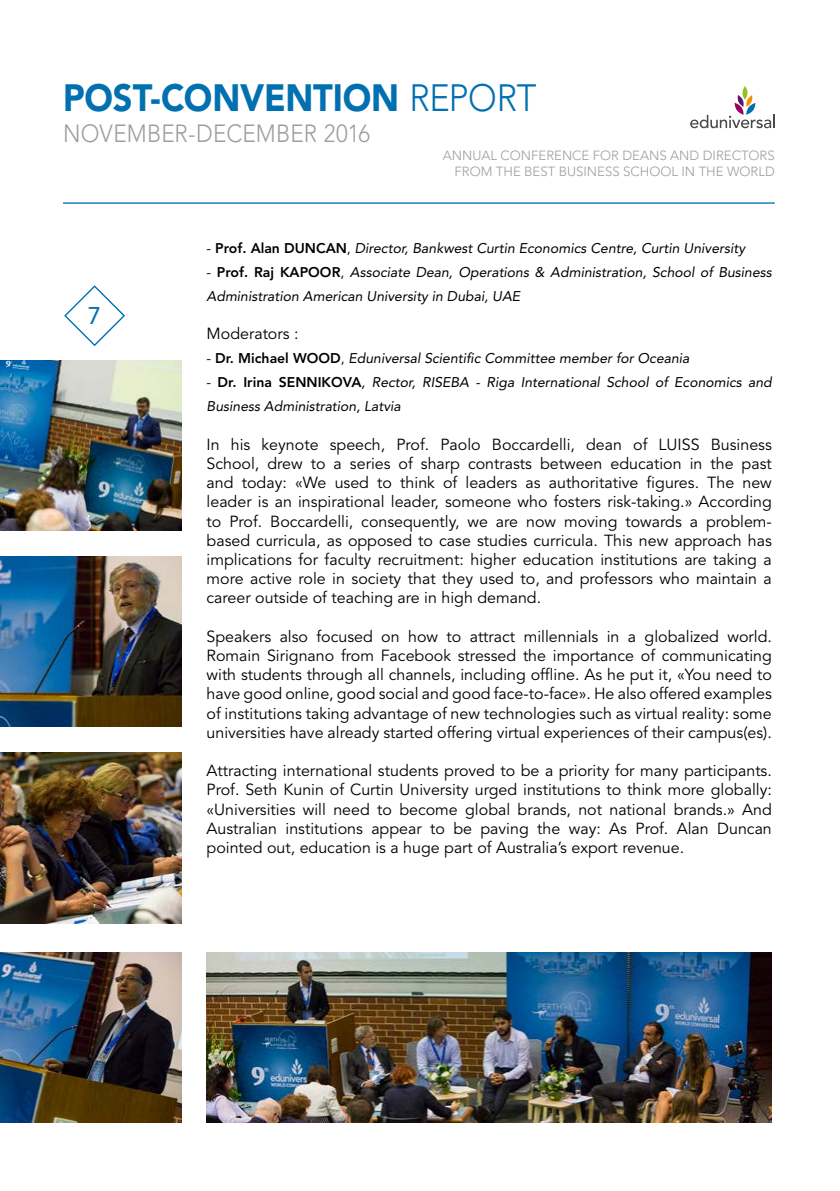
<style>
.page{position:relative;width:840px;height:1191px;background:#fff}
.page>*{position:absolute;margin:0;border:0;box-sizing:border-box;transform-origin:0 0}
.t1{font:900 37.8px "Avenir";letter-spacing:-.005em;color:#0070b0;scale:.91 1}
.t2{font:300 24.6px "Avenir";letter-spacing:.005em;color:#9d9d9c;scale:.91 1}
.t3{font:24px "Avenir";color:#0070b0}
.t4{font:16px/19.2px "Avenir";color:#000;text-align:justify}
.t5{font:italic 14px/24px "Avenir";color:#000}
.t6{font:300 13.2px/15.8px "Avenir LT Std";color:#9d9d9c;text-align:right}
.s1{font-weight:300}
.s2{font-style:normal}
.s3{font-weight:800;font-style:normal}
</style>
<div class="page">
<hr style="left:63px;top:202px;width:711px;height:2px;background:#0070b0">
<svg style="left:64px;top:285px;width:61px;height:61px"></svg>
<svg style="left:690px;top:95px;width:84px;height:33px"></svg>
<svg style="left:742px;top:86px;width:5px;height:14px"></svg>
<img style="left:0;top:360px;width:181px;height:170px">
<img style="left:206px;top:952px;width:565px;height:171px">
<img style="left:0;top:952px;width:181px;height:171px">
<img style="left:0;top:556px;width:181px;height:170px">
<img style="left:0;top:752px;width:181px;height:171px">
<h1 class="t1" style="left:63px;top:75px;width:521px">POST-CONVENTION <span class="s1">REPORT</span></h1>
<h2 class="t2" style="left:63px;top:119px;width:339px">NOVEMBER-DECEMBER 2016</h2>
<h3 class="t3" style="left:88px;top:302px;width:15px">7</h3>
<p class="t6" style="left:442px;top:147px;width:333px">ANNUAL CONFERENCE FOR DEANS AND DIRECTORS<br>FROM THE BEST BUSINESS SCHOOL IN THE WORLD</p>
<p class="t5" style="left:206px;top:236px;width:539px"><span class="s2">-</span> <span class="s3">Prof. Alan DUNCAN</span><span class="s2">,</span> Director, Bankwest Curtin Economics Centre, Curtin University</p>
<p class="t5" style="left:206px;top:260px;width:566px"><span class="s2">-</span> <span class="s3">Prof. Raj KAPOOR</span><span class="s2">,</span> Associate Dean, Operations &amp; Administration, School of Business<br>Administration American University in Dubai, UAE</p>
<p class="t4" style="left:206px;top:324px;width:93px">Moderators :</p>
<p class="t5" style="left:206px;top:346px;width:484px"><span class="s2">-</span> <span class="s3">Dr. Michael WOOD</span><span class="s2">,</span> Eduniversal Scientific Committee member for Oceania</p>
<p class="t5" style="left:206px;top:370px;width:566px"><span class="s2">-</span> <span class="s3">Dr. Irina SENNIKOVA</span>, Rector, RISEBA - Riga International School of Economics and<br>Business Administration, Latvia</p>
<p class="t4" style="left:206px;top:435px;width:566px">In his keynote speech, Prof. Paolo Boccardelli, dean of LUISS Business School, drew to a series of sharp contrasts between education in the past and today: «We used to think of leaders as authoritative figures. The new leader is an inspirational leader, someone who fosters risk-taking.» According to Prof. Boccardelli, consequently, we are now moving towards a problem&shy;based curricula, as opposed to case studies curricula. This new approach has implications for faculty recruitment: higher education institutions are taking a more active role in society that they used to, and professors who maintain a career outside of teaching are in high demand.</p>
<p class="t4" style="left:206px;top:627px;width:566px">Speakers also focused on how to attract millennials in a globalized world.<br>Romain Sirignano from Facebook stressed the importance of communicating with students through all channels, including offline. As he put it, «You need to have good online, good social and good face-to-face». He also offered examples of institutions taking advantage of new technologies such as virtual reality: some universities have already started offering virtual experiences of their campus(es).</p>
<p class="t4" style="left:206px;top:761px;width:566px">Attracting international students proved to be a priority for many participants.<br>Prof. Seth Kunin of Curtin University urged institutions to think more globally: «Universities will need to become global brands, not national brands.» And Australian institutions appear to be paving the way: As Prof. Alan Duncan pointed out, education is a huge part of Australia’s export revenue.</p>
</div>
